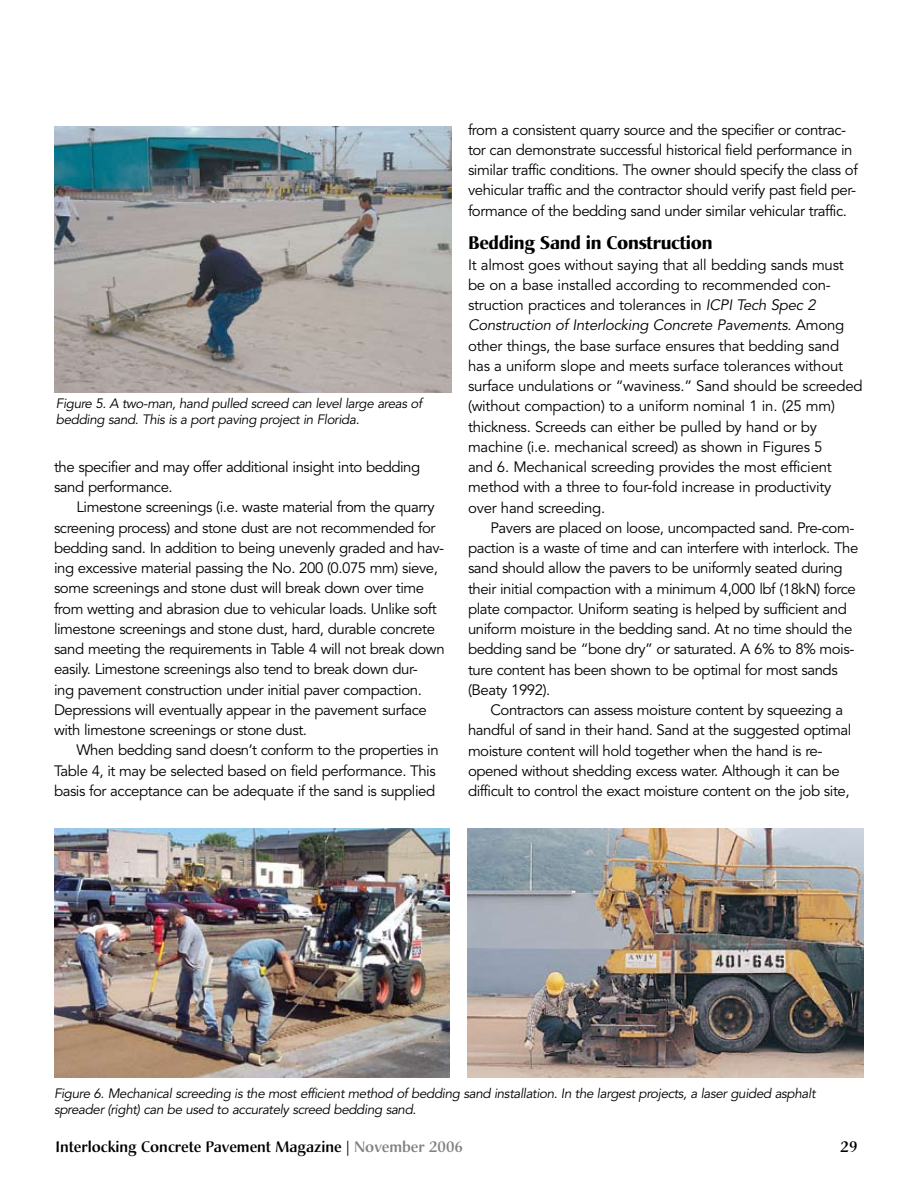
<style>
.page{position:relative;width:918px;height:1188px;background:#fff}
.page>*{position:absolute;margin:0;border:0;box-sizing:border-box;transform-origin:0 0}
.t1{font:700 18px "Christiana";letter-spacing:-.015em;color:#000}
.t2{font:15px/20.2px "Avenir";letter-spacing:-.03em;color:#000}
.t3{font:500 15px "Christiana";color:#000}
.t4{font:italic 13.5px/16.5px "Avenir";letter-spacing:-.03em;color:#000}
.s1{font-style:italic}
.s2{color:#808284}
</style>
<div class="page">
<img style="left:54px;top:126px;width:398px;height:267px">
<img style="left:468px;top:829px;width:396px;height:248px">
<img style="left:54px;top:828px;width:396px;height:250px">
<p class="t4" style="left:56px;top:395px;width:368px">Figure 5. A two-man, hand pulled screed can level large areas of bedding sand. This is a port paving project in Florida.</p>
<p class="t2" style="left:54px;top:457px;width:368px">the specifier and may offer additional insight into bedding sand performance.</p>
<p class="t2" style="left:54px;top:498px;width:392px;text-indent:22px">Limestone screenings (i.e. waste material from the quarry screening process) and stone dust are not recommended for bedding sand. In addition to being unevenly graded and hav&shy;ing excessive material passing the No. 200 (0.075 mm) sieve, some screenings and stone dust will break down over time from wetting and abrasion due to vehicular loads. Unlike soft limestone screenings and stone dust, hard, durable concrete sand meeting the requirements in Table 4 will not break down easily. Limestone screenings also tend to break down dur-<br>ing pavement construction under initial paver compaction.<br>Depressions will eventually appear in the pavement surface with limestone screenings or stone dust.</p>
<p class="t2" style="left:54px;top:741px;width:386px;text-indent:22px">When bedding sand doesn’t conform to the properties in<br>Table 4, it may be selected based on field performance. This basis for acceptance can be adequate if the sand is supplied</p>
<p class="t2" style="left:468px;top:120px;width:391px">from a consistent quarry source and the specifier or contrac&shy;tor can demonstrate successful historical field performance in similar traffic conditions. The owner should specify the class of vehicular traffic and the contractor should verify past field per&shy;formance of the bedding sand under similar vehicular traffic.</p>
<p class="t1" style="left:468px;top:232px;width:246px">Bedding Sand in Construction</p>
<p class="t2" style="left:468px;top:255px;width:396px">It almost goes without saying that all bedding sands must be on a base installed according to recommended con&shy;struction practices and tolerances in <span class="s1">ICPI Tech Spec 2<br>Construction of Interlocking Concrete Pavements</span>. Among other things, the base surface ensures that bedding sand has a uniform slope and meets surface tolerances without surface undulations or “waviness.” Sand should be screeded (without compaction) to a uniform nominal 1 in. (25 mm) thickness. Screeds can either be pulled by hand or by machine (i.e. mechanical screed) as shown in Figures 5<br>and 6. Mechanical screeding provides the most efficient method with a three to four-fold increase in productivity over hand screeding.</p>
<p class="t2" style="left:468px;top:518px;width:392px;text-indent:22px">Pavers are placed on loose, uncompacted sand. Pre-com&shy;paction is a waste of time and can interfere with interlock. The sand should allow the pavers to be uniformly seated during their initial compaction with a minimum 4,000 lbf (18kN) force plate compactor. Uniform seating is helped by sufficient and uniform moisture in the bedding sand. At no time should the bedding sand be “bone dry” or saturated. A 6% to 8% mois&shy;ture content has been shown to be optimal for most sands (Beaty 1992).</p>
<p class="t2" style="left:468px;top:700px;width:385px;text-indent:22px">Contractors can assess moisture content by squeezing a handful of sand in their hand. Sand at the suggested optimal moisture content will hold together when the hand is re&shy;opened without shedding excess water. Although it can be difficult to control the exact moisture content on the job site,</p>
<p class="t4" style="left:54px;top:1085px;width:763px">Figure 6. Mechanical screeding is the most efficient method of bedding sand installation. In the largest projects, a laser guided asphalt spreader (right) can be used to accurately screed bedding sand.</p>
<p class="t3" style="left:56px;top:1137px;width:409px">Interlocking Concrete Pavement Magazine | <span class="s2">November 2006</span></p>
<p class="t3" style="left:841px;top:1137px;width:18px">29</p>
</div>
